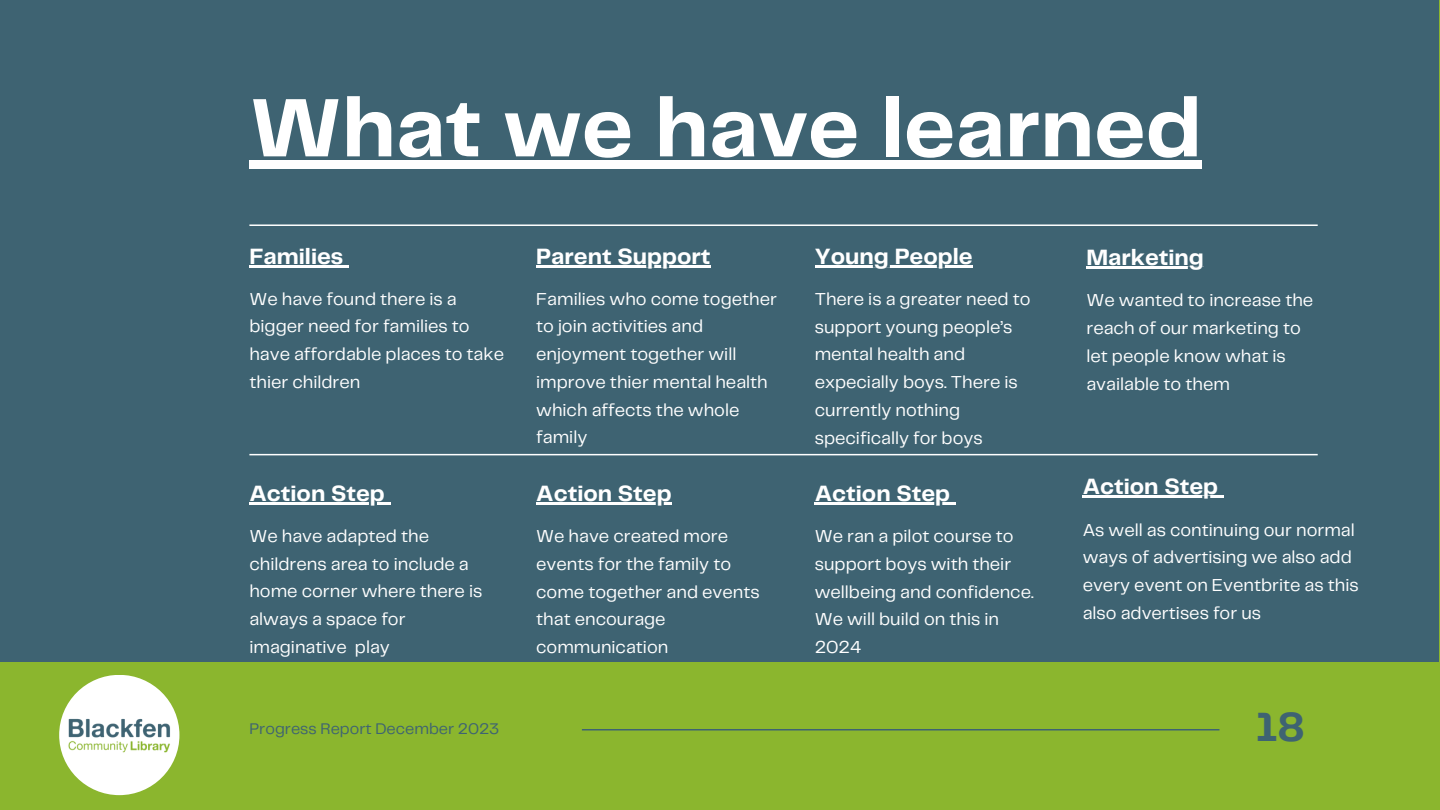
<style>
.page{position:relative;width:1440px;height:810px;background:#8bb62e}
.page>*{position:absolute;margin:0;border:0;box-sizing:border-box;transform-origin:0 0}
.t1{font:700 86px "Telegraf";color:#fff}
.t2{font:700 42.4px "Telegraf";color:#3e6372}
.t3{font:700 23px "Telegraf";color:#fff}
.t4{font:18px/27.8px "Telegraf";color:#fff}
.t5{font:16px "Telegraf";color:#3e6372}
</style>
<div class="page">
<hr style="left:582px;top:729px;width:637px;height:1px;background:#3e6372">
<div style="left:0;top:0;width:1439px;height:661px;background:#3e6372"></div>
<div style="left:249px;top:161px;width:952px;height:8px;background:#fff"></div>
<hr style="left:249px;top:265px;width:94px;height:2px;background:#fff">
<svg style="left:343px;top:265px;width:6px;height:2px"></svg>
<hr style="left:249px;top:502px;width:136px;height:3px;background:#fff">
<svg style="left:385px;top:502px;width:6px;height:3px"></svg>
<hr style="left:536px;top:265px;width:175px;height:2px;background:#fff">
<hr style="left:536px;top:502px;width:136px;height:3px;background:#fff">
<hr style="left:815px;top:265px;width:158px;height:2px;background:#fff">
<hr style="left:815px;top:502px;width:135px;height:3px;background:#fff">
<svg style="left:950px;top:502px;width:6px;height:3px"></svg>
<hr style="left:249px;top:454px;width:1069px;height:1px;background:#fff">
<hr style="left:249px;top:224px;width:1069px;height:2px;background:#fff">
<div style="left:59px;top:675px;width:120px;height:120px;background:#fff;border-radius:50%"></div>
<img style="left:68px;top:718px;width:102px;height:35px">
<hr style="left:1086px;top:267px;width:118px;height:2px;background:#fff">
<hr style="left:1083px;top:496px;width:135px;height:2px;background:#fff">
<svg style="left:1218px;top:496px;width:6px;height:2px"></svg>
<h2 class="t1" style="left:249px;top:91px;width:954px">What we have learned</h2>
<h2 class="t3" style="left:249px;top:246px;width:95px">Families</h2>
<h4 class="t4" style="left:249px;top:286px;width:256px">We have found there is a bigger need for families to have affordable places to take thier children</h4>
<h2 class="t3" style="left:249px;top:483px;width:137px">Action Step</h2>
<h4 class="t4" style="left:249px;top:523px;width:235px">We have adapted the childrens area to include a home corner where there is always a space for imaginative play</h4>
<h2 class="t3" style="left:536px;top:246px;width:176px">Parent Support</h2>
<h4 class="t4" style="left:536px;top:286px;width:242px">Families who come together to join activities and enjoyment together will improve thier mental health which affects the whole family</h4>
<h2 class="t3" style="left:536px;top:483px;width:137px">Action Step</h2>
<h4 class="t4" style="left:536px;top:523px;width:225px">We have created more events for the family to come together and events that encourage communication</h4>
<h2 class="t3" style="left:815px;top:246px;width:159px">Young People</h2>
<h4 class="t4" style="left:815px;top:286px;width:217px">There is a greater need to support young people’s mental health and expecially boys. There is currently nothing specifically for boys</h4>
<h2 class="t3" style="left:815px;top:483px;width:137px">Action Step</h2>
<h4 class="t4" style="left:815px;top:523px;width:220px">We ran a pilot course to support boys with their wellbeing and confidence.<br>We will build on this in<br>2024</h4>
<h3 class="t3" style="left:1086px;top:248px;width:119px">Marketing</h3>
<p class="t4" style="left:1086px;top:287px;width:228px">We wanted to increase the reach of our marketing to let people know what is available to them</p>
<p class="t3" style="left:1083px;top:477px;width:137px">Action Step</p>
<p class="t4" style="left:1083px;top:517px;width:278px">As well as continuing our normal ways of advertising we also add every event on Eventbrite as this also advertises for us</p>
<h1 class="t5" style="left:249px;top:722px;width:251px">Progress Report December 2023</h1>
<h2 class="t2" style="left:1256px;top:709px;width:51px">18</h2>
</div>
